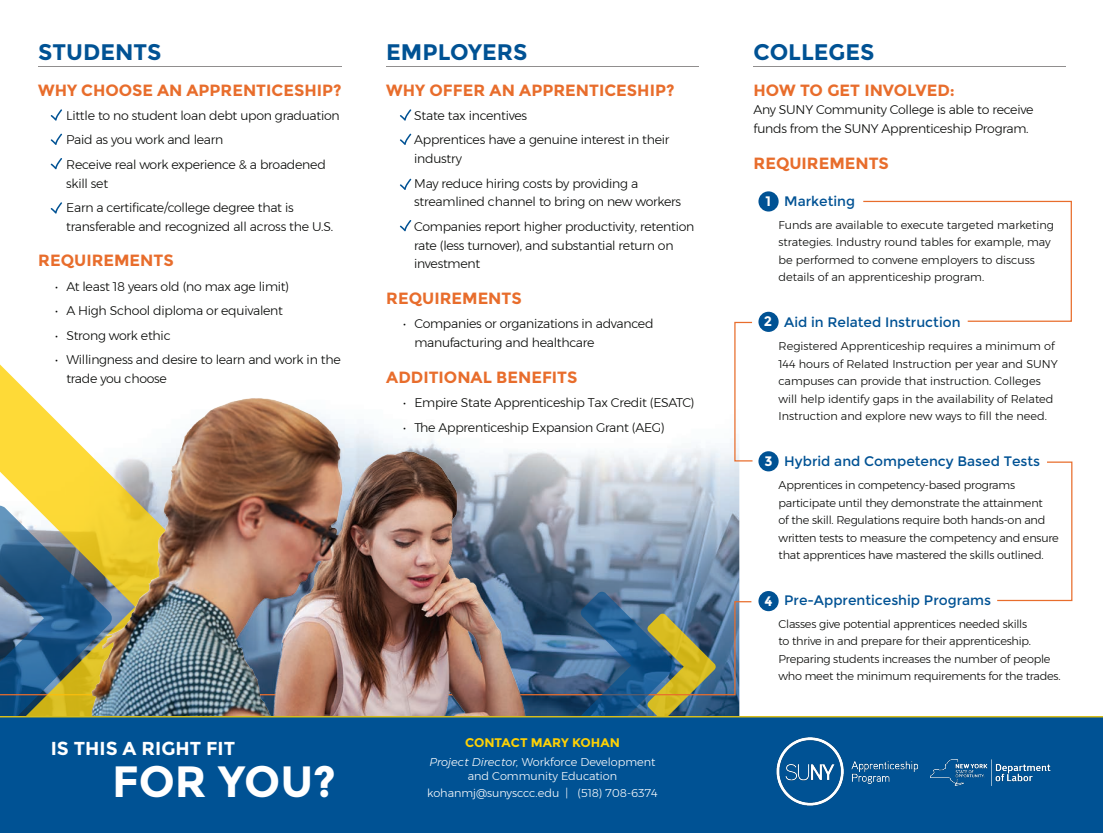
<style>
.page{position:relative;width:1103px;height:833px;background:#fff}
.page>*{position:absolute;margin:0;border:0;box-sizing:border-box;transform-origin:0 0}
.t1{font:700 43.75px "Montserrat";color:#fff}
.Top_Headings{font:700 22.5px "Montserrat";color:#005294}
.t2{font:700 18.75px "Montserrat";color:#fff}
.Headings{font:700 16.25px "Montserrat";color:#e86d2c}
.t3{font:13.75px "Montserrat";color:#005294}
.t4{font:700 13.75px "Montserrat";color:#fff}
.Bullet_list{font:300 12.5px/18.8px "Montserrat";letter-spacing:-.02em;color:#040503}
.body_text{font:300 12.5px/18.8px "Montserrat";letter-spacing:-.02em;color:#040503}
.t5{font:700 12.5px "Montserrat";color:#fed105}
.body_text-2{font:300 11.25px/17.5px "Montserrat";letter-spacing:-.02em;color:#040503}
.body_text-3{font:300 11.25px/17.5px "Montserrat";color:#040503}
.t6{font:300 11.25px/13.8px "Montserrat";color:#fff;text-align:center}
.s1{font-style:italic}
</style>
<div class="page">
<img style="left:587px;top:443px;width:152px;height:273px">
<div style="left:758px;top:191px;width:20px;height:20px;background:#005294;border-radius:50%"></div>
<div style="left:758px;top:451px;width:20px;height:20px;background:#005294;border-radius:50%"></div>
<div style="left:758px;top:312px;width:20px;height:20px;background:#005294;border-radius:50%"></div>
<hr style="left:38px;top:66px;width:304px;height:1px;background:#908e8e">
<hr style="left:386px;top:66px;width:312px;height:1px;background:#908e8e">
<hr style="left:753px;top:66px;width:313px;height:1px;background:#908e8e">
<div style="left:758px;top:591px;width:20px;height:20px;background:#005294;border-radius:50%"></div>
<svg style="left:400px;top:109px;width:11px;height:12px"></svg>
<svg style="left:51px;top:109px;width:11px;height:12px"></svg>
<svg style="left:51px;top:134px;width:11px;height:11px"></svg>
<svg style="left:51px;top:158px;width:11px;height:11px"></svg>
<svg style="left:51px;top:202px;width:11px;height:12px"></svg>
<svg style="left:400px;top:134px;width:11px;height:11px"></svg>
<svg style="left:400px;top:179px;width:11px;height:11px"></svg>
<svg style="left:400px;top:220px;width:11px;height:11px"></svg>
<svg style="left:863px;top:200px;width:209px;height:122px"></svg>
<svg style="left:997px;top:461px;width:76px;height:140px"></svg>
<svg style="left:733px;top:321px;width:20px;height:141px"></svg>
<svg style="left:715px;top:600px;width:37px;height:96px"></svg>
<svg style="left:0;top:364px;width:77px;height:352px;background:#9aa480"></svg>
<svg style="left:587px;top:591px;width:128px;height:125px;background:#56757a"></svg>
<img style="left:77px;top:398px;width:510px;height:318px">
<div style="left:0;top:716px;width:1102px;height:116px;background:#005294"></div>
<img style="left:775px;top:736px;width:148px;height:71px">
<img style="left:930px;top:759px;width:122px;height:26px">
<p class="Top_Headings" style="left:38px;top:39px;width:125px">STUDENTS</p>
<p class="Headings" style="left:38px;top:80px;width:305px">WHY CHOOSE AN APPRENTICESHIP?</p>
<p class="Bullet_list" style="left:66px;top:106px;width:275px">Little to no student loan debt upon graduation</p>
<p class="Bullet_list" style="left:66px;top:130px;width:159px">Paid as you work and learn</p>
<p class="Bullet_list" style="left:66px;top:155px;width:261px">Receive real work experience &amp; a broadened skill set</p>
<p class="Bullet_list" style="left:66px;top:198px;width:268px">Earn a certificate/college degree that is transferable and recognized all across the U.S.</p>
<p class="Headings" style="left:38px;top:251px;width:137px">REQUIREMENTS</p>
<p class="Bullet_list" style="left:55px;top:277px;width:235px">• At least 18 years old (no max age limit)</p>
<p class="Bullet_list" style="left:55px;top:301px;width:229px">• A High School diploma or equivalent</p>
<p class="Bullet_list" style="left:55px;top:325px;width:117px">• Strong work ethic</p>
<p class="Bullet_list" style="left:66px;top:350px;width:276px;text-indent:-11px">• Willingness and desire to learn and work in the trade you choose</p>
<p class="Top_Headings" style="left:386px;top:39px;width:143px">EMPLOYERS</p>
<p class="Headings" style="left:386px;top:80px;width:290px">WHY OFFER AN APPRENTICESHIP?</p>
<p class="Bullet_list" style="left:414px;top:106px;width:114px">State tax incentives</p>
<p class="Bullet_list" style="left:414px;top:130px;width:257px">Apprentices have a genuine interest in their industry</p>
<p class="Bullet_list" style="left:414px;top:174px;width:268px">May reduce hiring costs by providing a streamlined channel to bring on new workers</p>
<p class="Bullet_list" style="left:414px;top:217px;width:281px">Companies report higher productivity, retention rate (less turnover), and substantial return on investment</p>
<p class="Headings" style="left:386px;top:288px;width:137px">REQUIREMENTS</p>
<p class="Bullet_list" style="left:414px;top:314px;width:241px;text-indent:-11px">• Companies or organizations in advanced manufacturing and healthcare</p>
<p class="Headings" style="left:386px;top:367px;width:193px">ADDITIONAL BENEFITS</p>
<p class="Bullet_list" style="left:403px;top:393px;width:293px">• Empire State Apprenticeship Tax Credit (ESATC)</p>
<p class="Bullet_list" style="left:403px;top:417px;width:263px">• The Apprenticeship Expansion Grant (AEG)</p>
<p class="t2" style="left:51px;top:736px;width:186px">IS THIS A RIGHT FIT</p>
<p class="t5" style="left:465px;top:735px;width:156px">CONTACT MARY KOHAN</p>
<p class="t6" style="left:429px;top:754px;width:227px"><span class="s1">Project Director,</span> Workforce Development and Community Education</p>
<p class="t1" style="left:112px;top:755px;width:226px">FOR YOU?</p>
<p class="t6" style="left:427px;top:786px;width:232px">kohanmj@sunysccc.edu | (518) 708-6374</p>
<p class="Top_Headings" style="left:753px;top:39px;width:122px">COLLEGES</p>
<p class="Headings" style="left:753px;top:80px;width:203px">HOW TO GET INVOLVED:</p>
<p class="body_text" style="left:753px;top:100px;width:281px">Any SUNY Community College is able to receive funds from the SUNY Apprenticeship Program.</p>
<p class="Headings" style="left:753px;top:153px;width:137px">REQUIREMENTS</p>
<p class="t4" style="left:765px;top:193px;width:7px">1</p>
<p class="t3" style="left:784px;top:193px;width:72px">Marketing</p>
<p class="body_text-3" style="left:778px;top:216px;width:277px">Funds are available to execute targeted marketing strategies. Industry round tables for example, may be performed to convene employers to discuss details of an apprenticeship program.</p>
<p class="t3" style="left:784px;top:314px;width:178px">Aid in Related Instruction</p>
<p class="body_text-3" style="left:778px;top:337px;width:281px">Registered Apprenticeship requires a minimum of 144 hours of Related Instruction per year and SUNY campuses can provide that instruction. Colleges will help identify gaps in the availability of Related Instruction and explore new ways to fill the need.</p>
<p class="t3" style="left:784px;top:453px;width:257px">Hybrid and Competency Based Tests</p>
<p class="body_text-2" style="left:778px;top:476px;width:282px">Apprentices in competency-based programs participate until they demonstrate the attainment<br>of the skill. Regulations require both hands-on and written tests to measure the competency and ensure that apprentices have mastered the skills outlined.</p>
<p class="t3" style="left:784px;top:592px;width:208px">Pre-Apprenticeship Programs</p>
<p class="body_text-2" style="left:778px;top:615px;width:283px">Classes give potential apprentices needed skills<br>to thrive in and prepare for their apprenticeship.<br>Preparing students increases the number of people who meet the minimum requirements for the trades.</p>
<p class="t4" style="left:763px;top:313px;width:10px">2</p>
<p class="t4" style="left:764px;top:453px;width:10px">3</p>
<p class="t4" style="left:764px;top:592px;width:10px">4</p>
</div>
